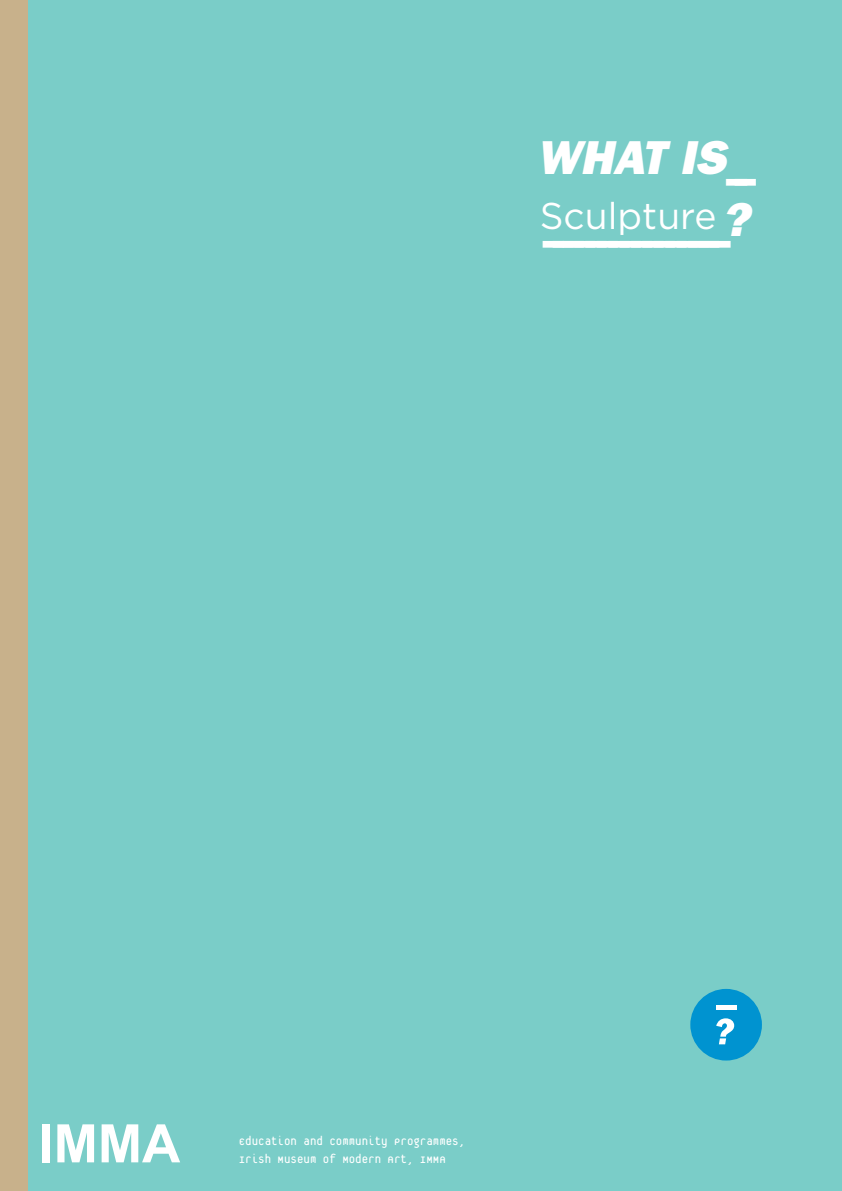
<style>
.page{position:relative;width:842px;height:1191px;background:#c8b18b}
.page>*{position:absolute;margin:0;border:0;box-sizing:border-box;transform-origin:0 0}
.t1{font:italic 800 47.8px "Franklin Gothic";color:#fff}
.t2{font:800 42.6px "Franklin Gothic";color:#fff}
.t3{font:37.2px "Gotham";color:#fff}
.t4{font:14px/18px "Platelet";color:#fff}
</style>
<div class="page">
<div style="left:28px;top:0;width:814px;height:1191px;background:#7acdc8"></div>
<div style="left:690px;top:989px;width:72px;height:71px;background:#0093d0;border-radius:50%"></div>
<hr style="left:716px;top:1005px;width:20px;height:4px;background:#fff">
<svg style="left:716px;top:1018px;width:18px;height:26px"></svg>
<div style="left:43px;top:1124px;width:7px;height:38px;background:#fff"></div>
<svg style="left:57px;top:1124px;width:37px;height:38px"></svg>
<svg style="left:102px;top:1124px;width:78px;height:38px"></svg>
<h1 class="t1" style="left:536px;top:130px;width:221px">WHAT IS<sub>––</sub></h1>
<h2 class="t2" style="left:543px;top:216px;width:208px">––––––––––––––––<sup>?</sup></h2>
<h3 class="t3" style="left:540px;top:195px;width:178px">Sculpture</h3>
<p class="t4" style="left:239px;top:1132px;width:228px">Education and Community Programmes,<br>Irish Museum of Modern Art, IMMA</p>
</div>
